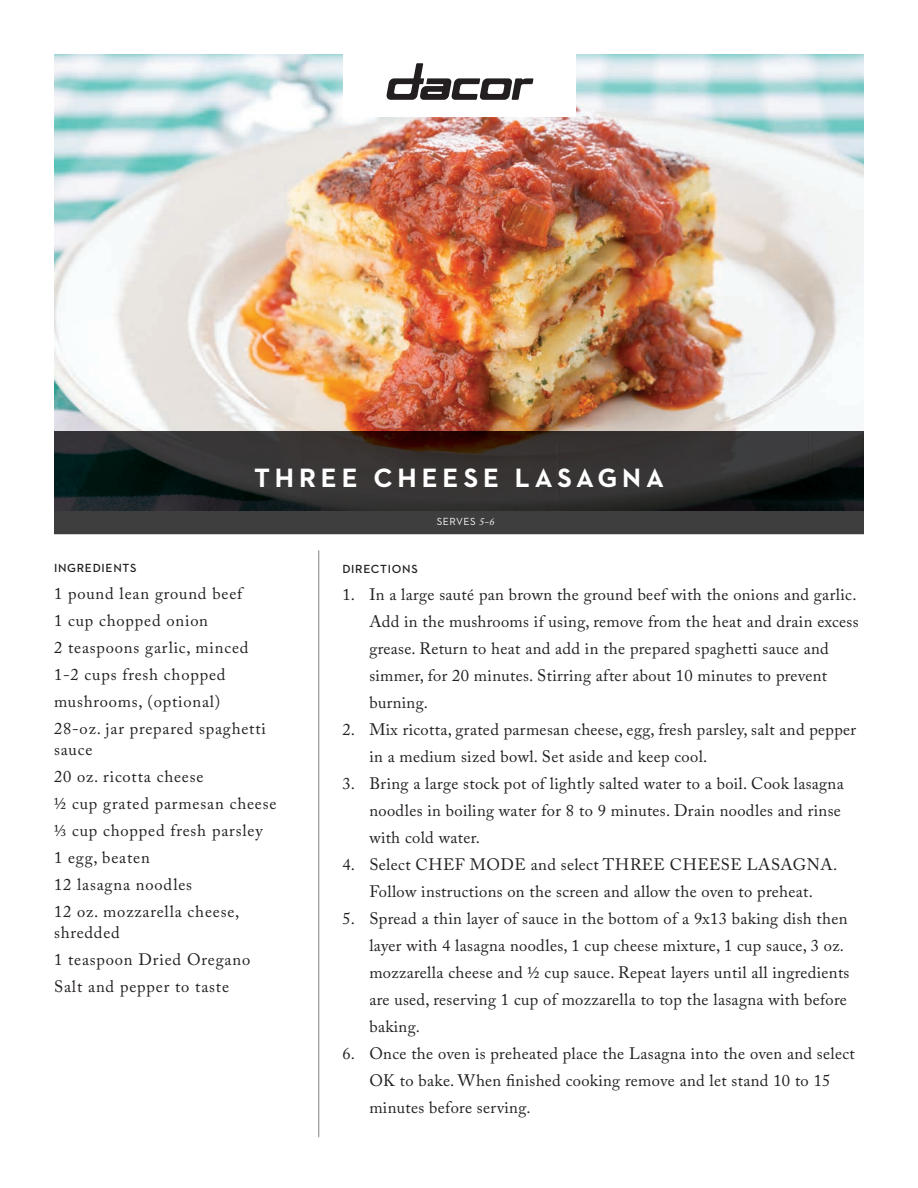
<style>
.page{position:relative;width:918px;height:1188px;background:#fff}
.page>*{position:absolute;margin:0;border:0;box-sizing:border-box;transform-origin:0 0}
.t1{font:700 27px "Neutraface 2 Text";letter-spacing:.18em;color:#fff}
.t2{font:16.5px/27px "Adobe Caslon Pro";letter-spacing:.02em;color:#231f20}
.t3{font:16.5px/27px "Adobe Caslon Pro";letter-spacing:.05em;color:#231f20}
.t4{font:600 12px "Neutraface 2 Text";letter-spacing:.06em;color:#231f20}
.t5{font:10.5px "Neutraface 2 Text";letter-spacing:.05em;color:#fff}
.s1{font-family:"Adobe Caslon Pro";font-style:italic}
</style>
<div class="page">
<hr style="left:319px;top:550px;width:1px;height:587px;background:#808285">
<img style="left:54px;top:54px;width:810px;height:378px">
<svg style="left:54px;top:432px;width:810px;height:102px;fill:#373435"></svg>
<div style="left:343px;top:54px;width:233px;height:63px;background:#fff"></div>
<svg style="left:386px;top:63px;width:147px;height:37px"></svg>
<h1 class="t1" style="left:254px;top:460px;width:411px">THREE CHEESE LASAGNA</h1>
<p class="t5" style="left:437px;top:515px;width:59px">SERVES <span class="s1">5-6</span></p>
<p class="t4" style="left:54px;top:560px;width:84px">INGREDIENTS</p>
<p class="t3" style="left:54px;top:580px;width:213px">1 pound lean ground beef<br>1 cup chopped onion<br>2 teaspoons garlic, minced<br>1-2 cups fresh chopped mushrooms, (optional)<br>28-oz. jar prepared spaghetti</p>
<p class="t3" style="left:54px;top:736px;width:224px">sauce<br>20 oz. ricotta cheese<br>½ cup grated parmesan cheese ⅓ cup chopped fresh parsley<br>1 egg, beaten<br>12 lasagna noodles<br>12 oz. mozzarella cheese,</p>
<p class="t3" style="left:54px;top:919px;width:198px">shredded<br>1 teaspoon Dried Oregano<br>Salt and pepper to taste</p>
<p class="t4" style="left:342px;top:562px;width:77px">DIRECTIONS</p>
<p class="t2" style="left:369px;top:581px;width:491px;text-indent:-27px">1. In a large sauté pan brown the ground beef with the onions and garlic.<br>Add in the mushrooms if using, remove from the heat and drain excess grease. Return to heat and add in the prepared spaghetti sauce and simmer, for 20 minutes. Stirring after about 10 minutes to prevent burning.</p>
<p class="t2" style="left:369px;top:716px;width:488px;text-indent:-27px">2. Mix ricotta, grated parmesan cheese, egg, fresh parsley, salt and pepper in a medium sized bowl. Set aside and keep cool.</p>
<p class="t2" style="left:369px;top:770px;width:476px;text-indent:-27px">3. Bring a large stock pot of lightly salted water to a boil. Cook lasagna noodles in boiling water for 8 to 9 minutes. Drain noodles and rinse with cold water.</p>
<p class="t2" style="left:342px;top:851px;width:496px;text-align:center">4. Select CHEF MODE and select THREE CHEESE LASAGNA.<br>Follow instructions on the screen and allow the oven to preheat.</p>
<p class="t2" style="left:369px;top:905px;width:482px;text-indent:-27px">5. Spread a thin layer of sauce in the bottom of a 9x13 baking dish then layer with 4 lasagna noodles, 1 cup cheese mixture, 1 cup sauce, 3 oz. mozzarella cheese and ½ cup sauce. Repeat layers until all ingredients are used, reserving 1 cup of mozzarella to top the lasagna with before baking.</p>
<p class="t2" style="left:369px;top:1040px;width:487px;text-indent:-27px">6. Once the oven is preheated place the Lasagna into the oven and select<br>OK to bake. When nished cooking remove and let stand 10 to 15 minutes before serving.</p>
</div>
